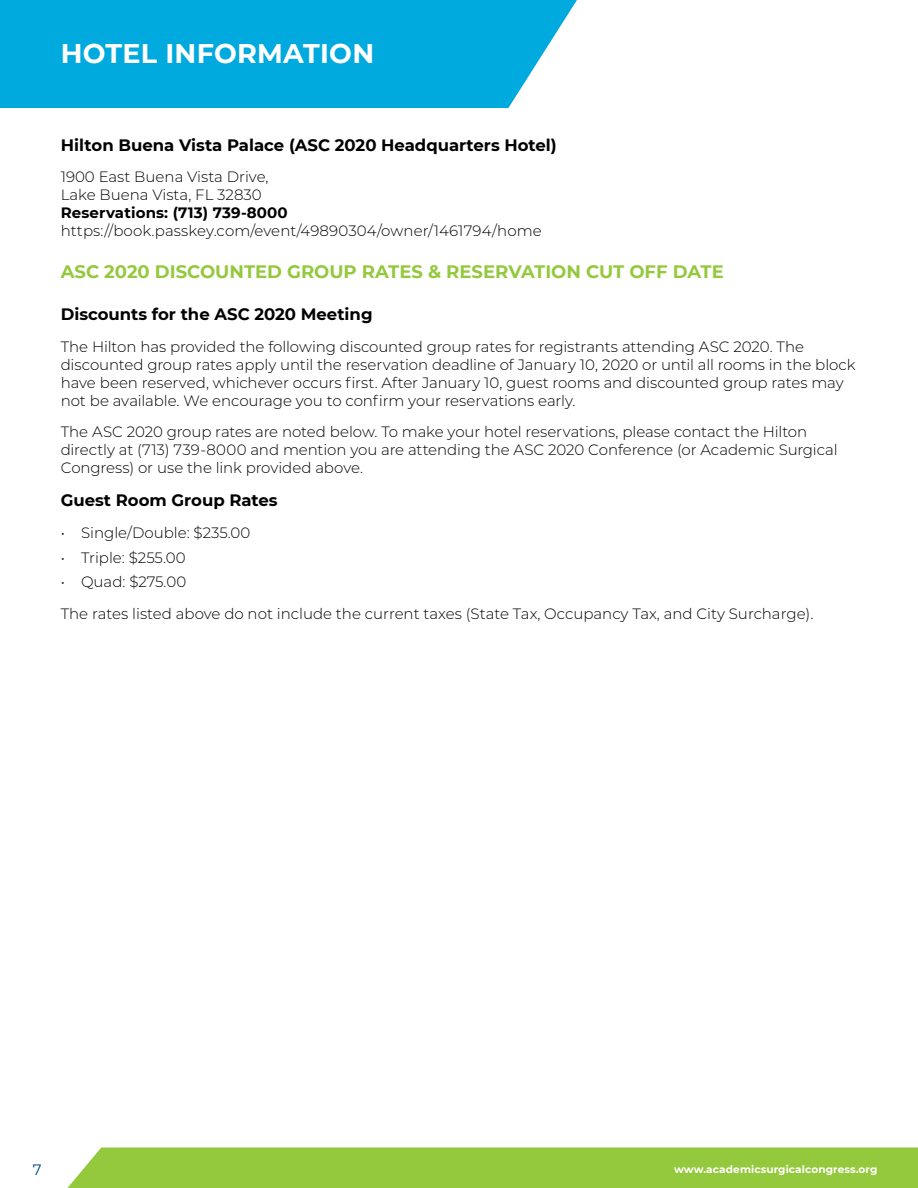
<style>
.page{position:relative;width:918px;height:1188px;background:#fff}
.page>*{position:absolute;margin:0;border:0;box-sizing:border-box;transform-origin:0 0}
.t1{font:700 27px "Montserrat";letter-spacing:.01em;color:#fff}
.t2{font:700 18px "Montserrat";color:#94c83d}
.t3{font:700 16.5px "Montserrat";color:#000}
.t4{font:300 15px/18px "Montserrat";letter-spacing:-.005em;color:#000}
.t5{font:700 15px "Montserrat";letter-spacing:.01em;color:#000}
.t6{font:15px "Montserrat";color:#004786}
.t7{font:700 10.5px "Montserrat";letter-spacing:.01em;color:#fff}
</style>
<div class="page">
<div style="left:0;top:0;width:577px;height:108px;background:#00aade"></div>
<div style="left:68px;top:1148px;width:850px;height:40px;background:#94c83d"></div>
<h1 class="t1" style="left:61px;top:34px;width:315px">HOTEL INFORMATION</h1>
<p class="t3" style="left:61px;top:133px;width:498px">Hilton Buena Vista Palace (ASC 2020 Headquarters Hotel)</p>
<p class="t4" style="left:61px;top:168px;width:209px">1900 East Buena Vista Drive,<br>Lake Buena Vista, FL 32830</p>
<p class="t5" style="left:61px;top:202px;width:229px">Reservations: (713) 739-8000</p>
<p class="t4" style="left:61px;top:222px;width:483px">https://book.passkey.com/event/49890304/owner/1461794/home</p>
<p class="t2" style="left:61px;top:259px;width:665px">ASC 2020 DISCOUNTED GROUP RATES &amp; RESERVATION CUT OFF DATE</p>
<p class="t3" style="left:61px;top:302px;width:313px">Discounts for the ASC 2020 Meeting</p>
<p class="t4" style="left:61px;top:337px;width:796px">The Hilton has provided the following discounted group rates for registrants attending ASC 2020. The discounted group rates apply until the reservation deadline of January 10, 2020 or until all rooms in the block have been reserved, whichever occurs first. After January 10, guest rooms and discounted group rates may not be available. We encourage you to confirm your reservations early.</p>
<p class="t4" style="left:61px;top:422px;width:778px">The ASC 2020 group rates are noted below. To make your hotel reservations, please contact the Hilton directly at (713) 739-8000 and mention you are attending the ASC 2020 Conference (or Academic Surgical<br>Congress) or use the link provided above.</p>
<p class="t3" style="left:61px;top:489px;width:218px">Guest Room Group Rates</p>
<p class="t4" style="left:61px;top:523px;width:191px">• Single/Double: $235.00</p>
<p class="t4" style="left:61px;top:548px;width:126px">• Triple: $255.00</p>
<p class="t4" style="left:61px;top:566px;width:754px;line-height:31.5px">• Quad: $275.00<br>The rates listed above do not include the current taxes (State Tax, Occupancy Tax, and City Surcharge).</p>
<p class="t6" style="left:33px;top:1159px;width:10px">7</p>
<p class="t7" style="left:674px;top:1161px;width:205px">www.academicsurgicalcongress.org</p>
</div>
